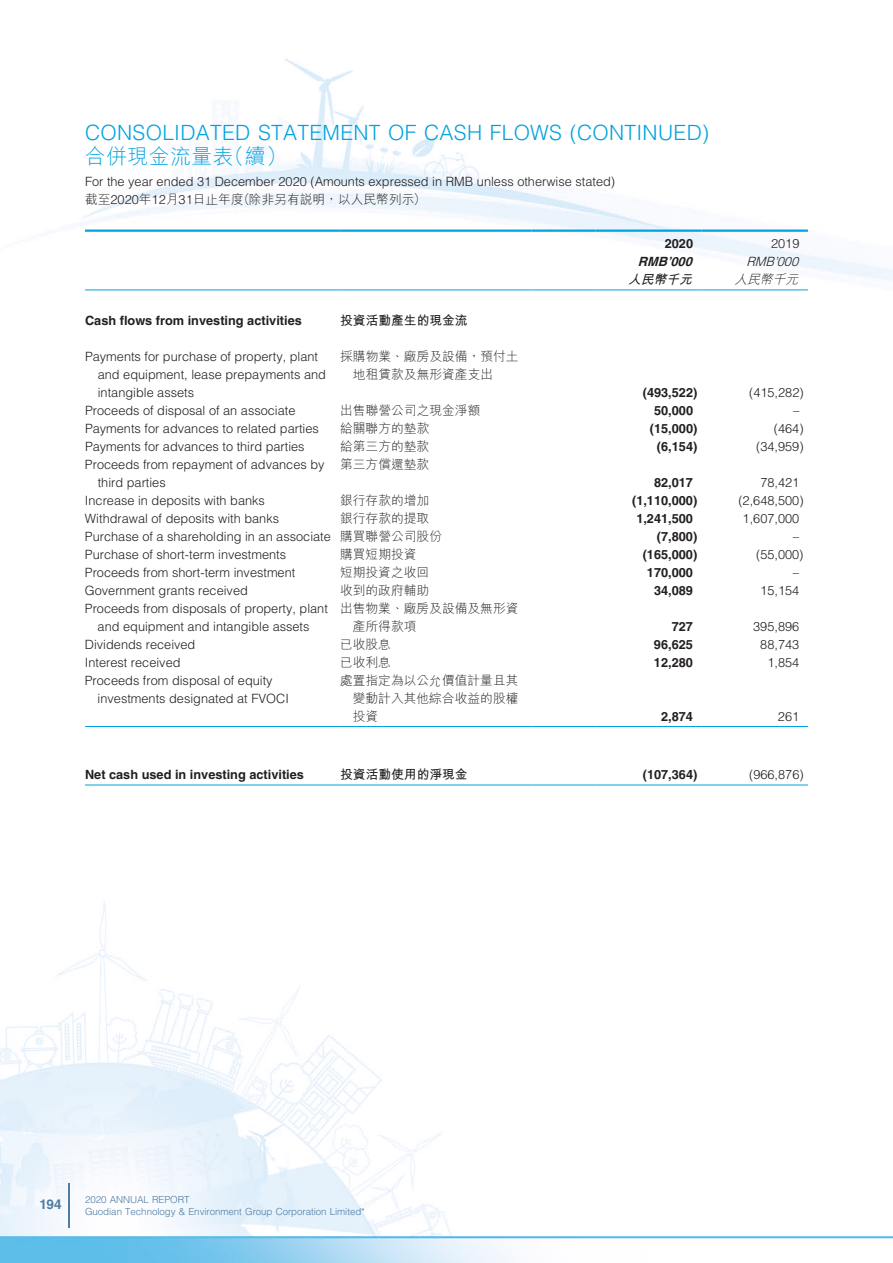
<style>
.page{position:relative;width:893px;height:1263px;background:#fff}
.page>*{position:absolute;margin:0;border:0;box-sizing:border-box;transform-origin:0 0}
.t1{font:300 21px "Helvetica LT Std";letter-spacing:.015em;color:#00a2df}
.t2{font:300 21px "M Hei HK";letter-spacing:.015em;color:#00a2df}
.t3{font:700 13.5px "Helvetica LT Std";color:#4d7ca4}
.t4{font:300 12.75px/18px "Helvetica LT Std";color:#231f20}
.t5{font:700 12.75px "Helvetica LT Std";color:#231f20}
.t6{font:300 12.75px/18px "M Hei HK";color:#231f20}
.t7{font:700 12.75px "M Hei HK";color:#231f20}
.t8{font:italic 700 12.75px "Helvetica LT Std";color:#231f20}
.t9{font:italic 300 12.75px "Helvetica LT Std";color:#231f20}
.t10{font:italic 700 12.75px "M Hei HK";color:#231f20}
.t11{font:italic 300 12.75px "M Hei HK";color:#231f20}
.t12{font:300 9.75px/12px "Helvetica LT Std";letter-spacing:-.005em;color:#4d7ca4}
.s1{font-family:"Helvetica LT Std"}
.s2{font-family:"M Hei HK"}
</style>
<div class="page">
<img style="left:0;top:59px;width:893px;height:1204px">
<hr style="left:68px;top:1183px;width:1px;height:44px;background:#4d7ca4">
<svg style="left:595px;top:291px;width:107px;height:494px"></svg>
<hr style="left:85px;top:229px;width:255px;height:3px;background:#00a2df">
<hr style="left:340px;top:229px;width:191px;height:3px;background:#00a2df">
<hr style="left:531px;top:229px;width:64px;height:3px;background:#00a2df">
<hr style="left:595px;top:229px;width:107px;height:3px;background:#00a2df">
<hr style="left:702px;top:229px;width:106px;height:3px;background:#00a2df">
<hr style="left:85px;top:290px;width:255px;height:1px;background:#00a2df">
<hr style="left:340px;top:290px;width:191px;height:1px;background:#00a2df">
<hr style="left:531px;top:290px;width:64px;height:1px;background:#00a2df">
<hr style="left:595px;top:290px;width:107px;height:1px;background:#00a2df">
<hr style="left:702px;top:290px;width:106px;height:1px;background:#00a2df">
<hr style="left:85px;top:726px;width:255px;height:1px;background:#00a2df">
<hr style="left:340px;top:726px;width:191px;height:1px;background:#00a2df">
<hr style="left:531px;top:726px;width:64px;height:1px;background:#00a2df">
<hr style="left:595px;top:726px;width:107px;height:1px;background:#00a2df">
<hr style="left:702px;top:726px;width:106px;height:1px;background:#00a2df">
<hr style="left:85px;top:785px;width:255px;height:1px;background:#00a2df">
<hr style="left:340px;top:785px;width:191px;height:1px;background:#00a2df">
<hr style="left:531px;top:785px;width:64px;height:1px;background:#00a2df">
<hr style="left:595px;top:785px;width:107px;height:1px;background:#00a2df">
<hr style="left:702px;top:785px;width:106px;height:1px;background:#00a2df">
<h1 class="t1" style="left:85px;top:119px;width:626px">CONSOLIDATED STATEMENT OF CASH FLOWS (CONTINUED)</h1>
<h1 class="t2" style="left:85px;top:145px;width:204px">合併現金流量表（續）</h1>
<p class="t4" style="left:85px;top:172px;width:532px">For the year ended 31 December 2020 (Amounts expressed in RMB unless otherwise stated)</p>
<p class="t6" style="left:85px;top:190px;width:342px">截至<span class="s1">2020</span>年<span class="s1">12</span>月<span class="s1">31</span>日止年度（除非另有說明，以人民幣列示）</p>
<p class="t5" style="left:85px;top:312px;width:218px">Cash flows from investing activities</p>
<p class="t7" style="left:340px;top:311px;width:129px">投資活動產生的現金流</p>
<p class="t4" style="left:98px;top:347px;width:230px;text-indent:-13px">Payments for purchase of property, plant and equipment, lease prepayments and intangible assets</p>
<p class="t6" style="left:353px;top:347px;width:167px;text-indent:-13px">採購物業、廠房及設備，預付土地租賃款及無形資產支出</p>
<p class="t5" style="left:665px;top:236px;width:30px">2020</p>
<p class="t4" style="left:771px;top:234px;width:30px">2019</p>
<p class="t8" style="left:638px;top:254px;width:59px">RMB’000</p>
<p class="t9" style="left:746px;top:254px;width:57px">RMB’000</p>
<p class="t10" style="left:628px;top:270px;width:70px">人民幣千元</p>
<p class="t11" style="left:734px;top:273px;width:69px">人民幣千元</p>
<p class="t5" style="left:643px;top:384px;width:56px">(493,522)</p>
<p class="t4" style="left:749px;top:383px;width:56px">(415,282)</p>
<p class="t4" style="left:85px;top:401px;width:212px">Proceeds of disposal of an associate</p>
<p class="t6" style="left:340px;top:401px;width:142px">出售聯營公司之現金淨額</p>
<p class="t5" style="left:654px;top:402px;width:40px">50,000</p>
<p class="t4" style="left:793px;top:401px;width:8px">–</p>
<p class="t4" style="left:85px;top:419px;width:235px">Payments for advances to related parties</p>
<p class="t6" style="left:340px;top:419px;width:91px">給關聯方的墊款</p>
<p class="t5" style="left:650px;top:420px;width:49px">(15,000)</p>
<p class="t4" style="left:774px;top:419px;width:31px">(464)</p>
<p class="t4" style="left:85px;top:437px;width:221px">Payments for advances to third parties</p>
<p class="t6" style="left:340px;top:437px;width:91px">給第三方的墊款</p>
<p class="t5" style="left:657px;top:438px;width:42px">(6,154)</p>
<p class="t4" style="left:756px;top:437px;width:49px">(34,959)</p>
<p class="t4" style="left:98px;top:455px;width:228px;text-indent:-13px">Proceeds from repayment of advances by third parties</p>
<p class="t6" style="left:340px;top:455px;width:91px">第三方償還墊款</p>
<p class="t5" style="left:654px;top:474px;width:40px">82,017</p>
<p class="t4" style="left:760px;top:473px;width:40px">78,421</p>
<p class="t4" style="left:85px;top:491px;width:181px">Increase in deposits with banks</p>
<p class="t6" style="left:340px;top:491px;width:91px">銀行存款的增加</p>
<p class="t5" style="left:632px;top:492px;width:67px">(1,110,000)</p>
<p class="t4" style="left:738px;top:491px;width:67px">(2,648,500)</p>
<p class="t4" style="left:85px;top:509px;width:196px">Withdrawal of deposits with banks</p>
<p class="t6" style="left:340px;top:509px;width:91px">銀行存款的提取</p>
<p class="t5" style="left:636px;top:510px;width:58px">1,241,500</p>
<p class="t4" style="left:743px;top:509px;width:58px">1,607,000</p>
<p class="t4" style="left:85px;top:527px;width:359px">Purchase of a shareholding in an associate <span class="s2">購買聯營公司股份</span></p>
<p class="t5" style="left:657px;top:528px;width:42px">(7,800)</p>
<p class="t4" style="left:793px;top:527px;width:8px">–</p>
<p class="t4" style="left:85px;top:545px;width:203px">Purchase of short-term investments</p>
<p class="t6" style="left:340px;top:545px;width:78px">購買短期投資</p>
<p class="t5" style="left:643px;top:546px;width:56px">(165,000)</p>
<p class="t4" style="left:756px;top:545px;width:49px">(55,000)</p>
<p class="t4" style="left:85px;top:563px;width:212px">Proceeds from short-term investment</p>
<p class="t6" style="left:340px;top:563px;width:91px">短期投資之收回</p>
<p class="t5" style="left:647px;top:564px;width:48px">170,000</p>
<p class="t4" style="left:793px;top:563px;width:8px">–</p>
<p class="t4" style="left:85px;top:581px;width:164px">Government grants received</p>
<p class="t6" style="left:340px;top:581px;width:91px">收到的政府輔助</p>
<p class="t5" style="left:654px;top:582px;width:40px">34,089</p>
<p class="t4" style="left:760px;top:581px;width:40px">15,154</p>
<p class="t4" style="left:85px;top:599px;width:245px;text-align:center">Proceeds from disposals of property, plant and equipment and intangible assets</p>
<p class="t6" style="left:353px;top:599px;width:167px;text-indent:-13px">出售物業、廠房及設備及無形資產所得款項</p>
<p class="t5" style="left:672px;top:618px;width:23px">727</p>
<p class="t4" style="left:753px;top:617px;width:48px">395,896</p>
<p class="t4" style="left:85px;top:635px;width:112px">Dividends received</p>
<p class="t6" style="left:340px;top:635px;width:52px">已收股息</p>
<p class="t5" style="left:654px;top:636px;width:40px">96,625</p>
<p class="t4" style="left:760px;top:635px;width:40px">88,743</p>
<p class="t4" style="left:85px;top:653px;width:97px">Interest received</p>
<p class="t6" style="left:340px;top:653px;width:52px">已收利息</p>
<p class="t5" style="left:654px;top:654px;width:40px">12,280</p>
<p class="t4" style="left:767px;top:653px;width:33px">1,854</p>
<p class="t4" style="left:98px;top:671px;width:193px;text-indent:-13px">Proceeds from disposal of equity investments designated at FVOCI</p>
<p class="t6" style="left:353px;top:671px;width:167px;text-align:justify;text-indent:-13px">處置指定為以公允價值計量且其變動計入其他綜合收益的股權投資</p>
<p class="t5" style="left:661px;top:708px;width:33px">2,874</p>
<p class="t4" style="left:778px;top:707px;width:23px">261</p>
<p class="t5" style="left:85px;top:767px;width:220px">Net cash used in investing activities</p>
<p class="t7" style="left:340px;top:765px;width:129px">投資活動使用的淨現金</p>
<p class="t5" style="left:643px;top:767px;width:56px">(107,364)</p>
<p class="t4" style="left:749px;top:766px;width:56px">(966,876)</p>
<p class="t3" style="left:39px;top:1196px;width:24px">194</p>
<p class="t12" style="left:85px;top:1193px;width:281px">2020 ANNUAL REPORT<br>Guodian Technology &amp; Environment Group Corporation Limited*</p>
</div>
